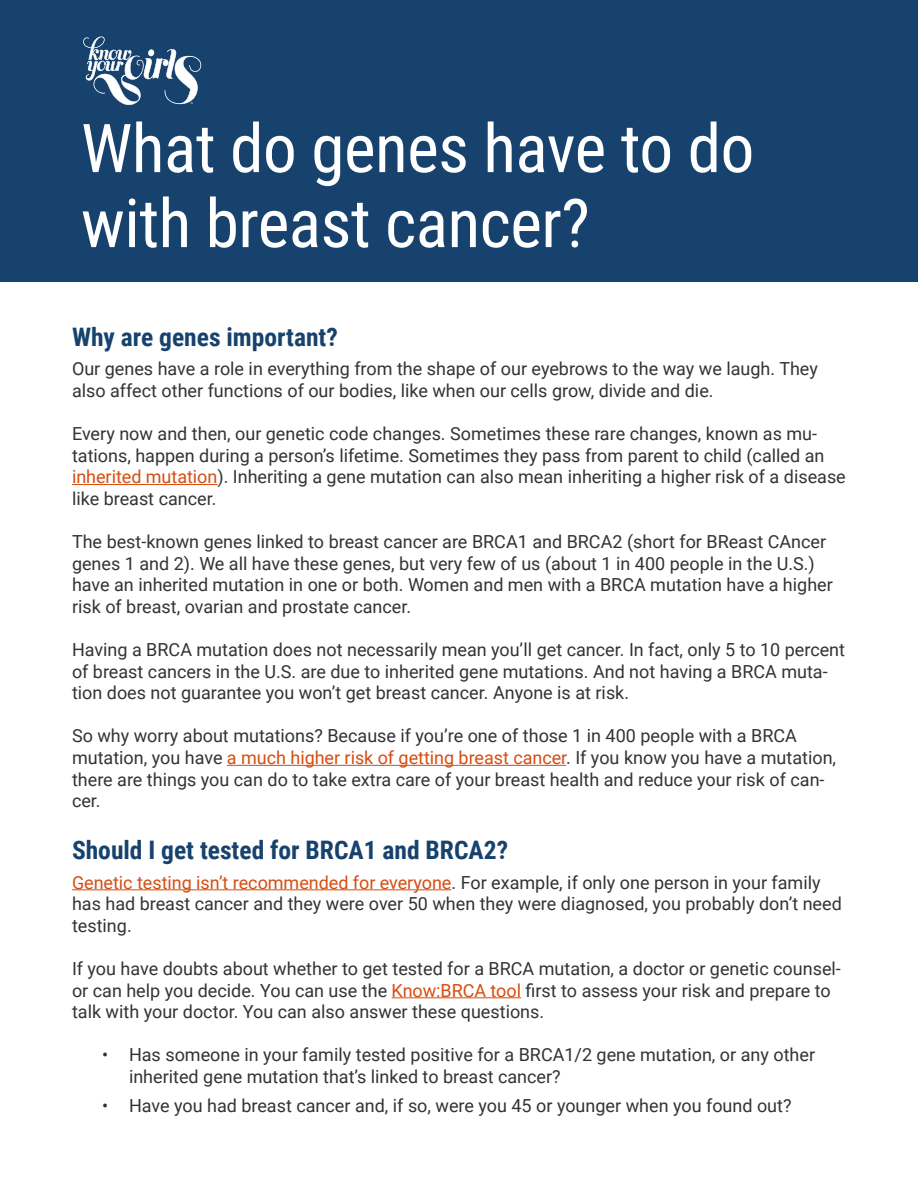
<style>
.page{position:relative;width:918px;height:1188px;background:#fff}
.page>*{position:absolute;margin:0;border:0;box-sizing:border-box;transform-origin:0 0}
.t1{font:67.5px/75px "Roboto Condensed";letter-spacing:-.01em;color:#fff}
.t2{font:700 25.5px "Roboto Condensed";color:#16426d}
.t3{font:18px/21.6px "Roboto";color:#333}
.s1{color:#d64d11}
</style>
<div class="page">
<hr style="left:72px;top:484px;width:145px;height:1px;background:#d64d11">
<hr style="left:227px;top:765px;width:339px;height:1px;background:#d64d11">
<hr style="left:72px;top:889px;width:379px;height:1px;background:#d64d11">
<hr style="left:392px;top:997px;width:129px;height:1px;background:#d64d11">
<div style="left:0;top:0;width:918px;height:282px;background:#16426d"></div>
<svg style="left:83px;top:36px;width:118px;height:69px"></svg>
<h1 class="t1" style="left:81px;top:108px;width:675px">What do genes have to do with breast cancer?</h1>
<h2 class="t2" style="left:72px;top:319px;width:267px">Why are genes important?</h2>
<p class="t3" style="left:72px;top:357px;width:747px">Our genes have a role in everything from the shape of our eyebrows to the way we laugh. They also affect other functions of our bodies, like when our cells grow, divide and die.</p>
<p class="t3" style="left:72px;top:422px;width:775px">Every now and then, our genetic code changes. Sometimes these rare changes, known as mu&shy;tations, happen during a person’s lifetime. Sometimes they pass from parent to child (called an <span class="s1">inherited mutation</span>). Inheriting a gene mutation can also mean inheriting a higher risk of a disease like breast cancer.</p>
<p class="t3" style="left:72px;top:530px;width:762px">The best-known genes linked to breast cancer are BRCA1 and BRCA2 (short for BReast CAncer genes 1 and 2). We all have these genes, but very few of us (about 1 in 400 people in the U.S.) have an inherited mutation in one or both. Women and men with a BRCA mutation have a higher risk of breast, ovarian and prostate cancer.</p>
<p class="t3" style="left:72px;top:638px;width:775px">Having a BRCA mutation does not necessarily mean you’ll get cancer. In fact, only 5 to 10 percent of breast cancers in the U.S. are due to inherited gene mutations. And not having a BRCA muta&shy;tion does not guarantee you won’t get breast cancer. Anyone is at risk.</p>
<p class="t3" style="left:72px;top:725px;width:766px">So why worry about mutations? Because if you’re one of those 1 in 400 people with a BRCA mutation, you have <span class="s1">a much higher risk of getting breast cancer</span>. If you know you have a mutation, there are things you can do to take extra care of your breast health and reduce your risk of can&shy;cer.</p>
<h2 class="t2" style="left:72px;top:832px;width:438px">Should I get tested for BRCA1 and BRCA2?</h2>
<p class="t3" style="left:72px;top:871px;width:771px"><span class="s1">Genetic testing isn’t recommended for everyone</span>. For example, if only one person in your family has had breast cancer and they were over 50 when they were diagnosed, you probably don’t need testing.</p>
<p class="t3" style="left:72px;top:957px;width:770px">If you have doubts about whether to get tested for a BRCA mutation, a doctor or genetic counsel&shy;or can help you decide. You can use the <span class="s1">Know:BRCA tool</span> first to assess your risk and prepare to talk with your doctor. You can also answer these questions.</p>
<p class="t3" style="left:129px;top:1043px;width:688px;text-indent:-27px">• Has someone in your family tested positive for a BRCA1/2 gene mutation, or any other inherited gene mutation that’s linked to breast cancer?</p>
<p class="t3" style="left:102px;top:1094px;width:691px">• Have you had breast cancer and, if so, were you 45 or younger when you found out?</p>
</div>
